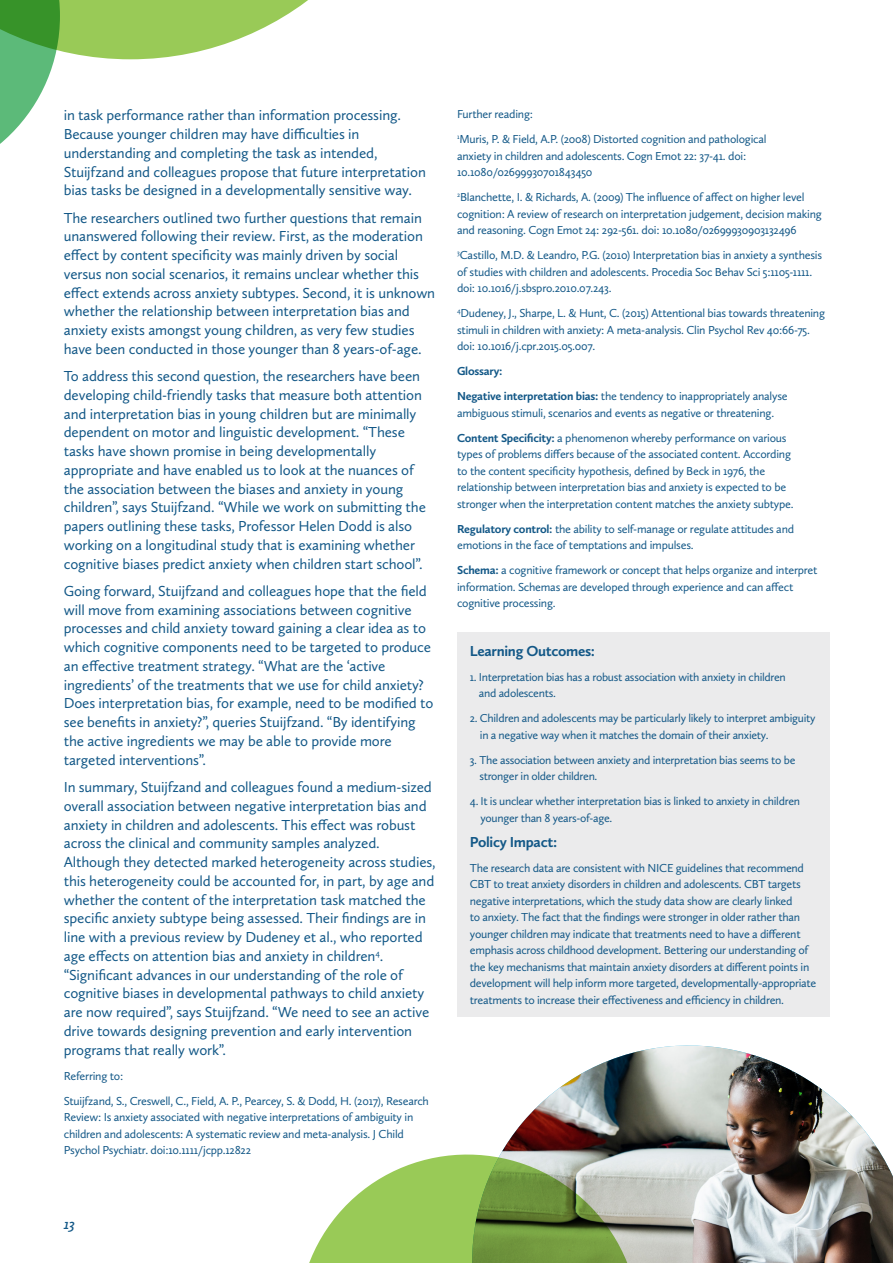
<style>
.page{position:relative;width:893px;height:1263px;background:#fff}
.page>*{position:absolute;margin:0;border:0;box-sizing:border-box;transform-origin:0 0}
.Body_copy_blue{font:15px/18.8px "Calluna Sans";letter-spacing:-.01em;color:#135887}
.Cited_text{font:700 15px "Calluna Sans";letter-spacing:-.02em;color:#135887}
.t1{font:italic 600 15px "Calluna Sans";color:#135887}
.Cited_text-2{font:12px/16.5px "Calluna Sans";letter-spacing:-.02em;color:#135887}
.Body_copy_blue-2{font:12px "Calluna Sans";letter-spacing:-.02em;color:#135887}
.Cited_text-3{font:700 12px "Calluna Sans";letter-spacing:-.02em;color:#135887}
.Cited_text-4{font:11.85px/16.5px "Calluna Sans";letter-spacing:-.025em;color:#135887}
.s1{font-weight:700}
</style>
<div class="page">
<div style="left:457px;top:632px;width:372px;height:384px;background:#ebebec"></div>
<svg style="left:0;top:0;width:308px;height:144px"></svg>
<img style="left:513px;top:1045px;width:380px;height:218px">
<svg style="left:309px;top:1134px;width:351px;height:129px"></svg>
<p class="Body_copy_blue" style="left:64px;top:106px;width:364px">in task performance rather than information processing.<br>Because younger children may have difficulties in understanding and completing the task as intended, Stuijfzand and colleagues propose that future interpretation bias tasks be designed in a developmentally sensitive way.</p>
<p class="Body_copy_blue" style="left:64px;top:208px;width:373px">The researchers outlined two further questions that remain unanswered following their review. First, as the moderation effect by content specificity was mainly driven by social versus non social scenarios, it remains unclear whether this effect extends across anxiety subtypes. Second, it is unknown whether the relationship between interpretation bias and anxiety exists amongst young children, as very few studies have been conducted in those younger than 8 years-of-age.</p>
<p class="Body_copy_blue" style="left:64px;top:367px;width:364px">To address this second question, the researchers have been developing child-friendly tasks that measure both attention and interpretation bias in young children but are minimally dependent on motor and linguistic development. “These tasks have shown promise in being developmentally appropriate and have enabled us to look at the nuances of the association between the biases and anxiety in young children”, says Stuijfzand. “While we work on submitting the papers outlining these tasks, Professor Helen Dodd is also working on a longitudinal study that is examining whether cognitive biases predict anxiety when children start school”.</p>
<p class="Body_copy_blue" style="left:64px;top:581px;width:371px">Going forward, Stuijfzand and colleagues hope that the field will move from examining associations between cognitive processes and child anxiety toward gaining a clear idea as to which cognitive components need to be targeted to produce an effective treatment strategy. “What are the ‘active ingredients’ of the treatments that we use for child anxiety?<br>Does interpretation bias, for example, need to be modified to see benefits in anxiety?”, queries Stuijfzand. “By identifying the active ingredients we may be able to provide more targeted interventions”.</p>
<p class="Body_copy_blue" style="left:64px;top:777px;width:373px">In summary, Stuijfzand and colleagues found a medium-sized overall association between negative interpretation bias and anxiety in children and adolescents. This effect was robust across the clinical and community samples analyzed.<br>Although they detected marked heterogeneity across studies, this heterogeneity could be accounted for, in part, by age and whether the content of the interpretation task matched the specific anxiety subtype being assessed. Their findings are in line with a previous review by Dudeney et al., who reported age effects on attention bias and anxiety in children<sup>4</sup>. “Significant advances in our understanding of the role of cognitive biases in developmental pathways to child anxiety are now required”, says Stuijfzand. “We need to see an active drive towards designing prevention and early intervention programs that really work”.</p>
<p class="Body_copy_blue-2" style="left:64px;top:1068px;width:61px">Referring to:</p>
<p class="Cited_text-2" style="left:64px;top:1092px;width:367px">Stuijfzand, S., Creswell, C., Field, A. P., Pearcey, S. &amp; Dodd, H. (2017), Research Review: Is anxiety associated with negative interpretations of ambiguity in children and adolescents: A systematic review and meta-analysis. J Child Psychol Psychiatr. doi:10.1111/jcpp.12822</p>
<p class="Cited_text-2" style="left:457px;top:106px;width:77px">Further reading:</p>
<p class="Cited_text-2" style="left:457px;top:131px;width:311px"><sup>1</sup>Muris, P. &amp; Field, A.P. (2008) Distorted cognition and pathological anxiety in children and adolescents. Cogn Emot 22: 37-41. doi:<br>10.1080/02699930701843450</p>
<p class="Cited_text-2" style="left:457px;top:189px;width:366px"><sup>2</sup>Blanchette, I. &amp; Richards, A. (2009) The influence of affect on higher level cognition: A review of research on interpretation judgement, decision making and reasoning. Cogn Emot 24: 292-561. doi: 10.1080/02699930903132496</p>
<p class="Cited_text-2" style="left:457px;top:247px;width:366px"><sup>3</sup>Castillo, M.D. &amp; Leandro, P.G. (2010) Interpretation bias in anxiety a synthesis of studies with children and adolescents. Procedia Soc Behav Sci 5:1105-1111. doi: 10.1016/j.sbspro.2010.07.243.</p>
<p class="Cited_text-2" style="left:457px;top:305px;width:369px"><sup>4</sup>Dudeney, J., Sharpe, L. &amp; Hunt, C. (2015) Attentional bias towards threatening stimuli in children with anxiety: A meta-analysis. Clin Psychol Rev 40:66-75. doi: 10.1016/j.cpr.2015.05.007.</p>
<p class="Cited_text-3" style="left:457px;top:364px;width:47px">Glossary:</p>
<p class="Cited_text-2" style="left:457px;top:388px;width:332px"><span class="s1">Negative interpretation bias:</span> the tendency to inappropriately analyse ambiguous stimuli, scenarios and events as negative or threatening.</p>
<p class="Cited_text-2" style="left:457px;top:429px;width:338px"><span class="s1">Content Specificity:</span> a phenomenon whereby performance on various types of problems differs because of the associated content. According to the content specificity hypothesis, defined by Beck in 1976, the relationship between interpretation bias and anxiety is expected to be stronger when the interpretation content matches the anxiety subtype.</p>
<p class="Cited_text-2" style="left:457px;top:520px;width:339px"><span class="s1">Regulatory control:</span> the ability to self-manage or regulate attitudes and emotions in the face of temptations and impulses.</p>
<p class="Cited_text-2" style="left:457px;top:562px;width:362px"><span class="s1">Schema:</span> a cognitive framework or concept that helps organize and interpret information. Schemas are developed through experience and can affect cognitive processing.</p>
<p class="Cited_text" style="left:470px;top:641px;width:127px">Learning Outcomes:</p>
<p class="Cited_text-4" style="left:479px;top:668px;width:308px;text-indent:-9px">1. Interpretation bias has a robust association with anxiety in children and adolescents.</p>
<p class="Cited_text-4" style="left:480px;top:710px;width:337px;text-indent:-10px">2. Children and adolescents may be particularly likely to interpret ambiguity in a negative way when it matches the domain of their anxiety.</p>
<p class="Cited_text-4" style="left:479px;top:751px;width:318px;text-indent:-9px">3. The association between anxiety and interpretation bias seems to be stronger in older children.</p>
<p class="Cited_text-4" style="left:480px;top:793px;width:321px;text-indent:-11px">4. It is unclear whether interpretation bias is linked to anxiety in children younger than 8 years-of-age.</p>
<p class="Cited_text" style="left:470px;top:832px;width:89px">Policy Impact:</p>
<p class="Cited_text-2" style="left:470px;top:859px;width:348px">The research data are consistent with NICE guidelines that recommend CBT to treat anxiety disorders in children and adolescents. CBT targets negative interpretations, which the study data show are clearly linked<br>to anxiety. The fact that the findings were stronger in older rather than younger children may indicate that treatments need to have a different emphasis across childhood development. Bettering our understanding of the key mechanisms that maintain anxiety disorders at different points in development will help inform more targeted, developmentally-appropriate treatments to increase their effectiveness and efficiency in children.</p>
<p class="t1" style="left:64px;top:1214px;width:13px">13</p>
</div>
